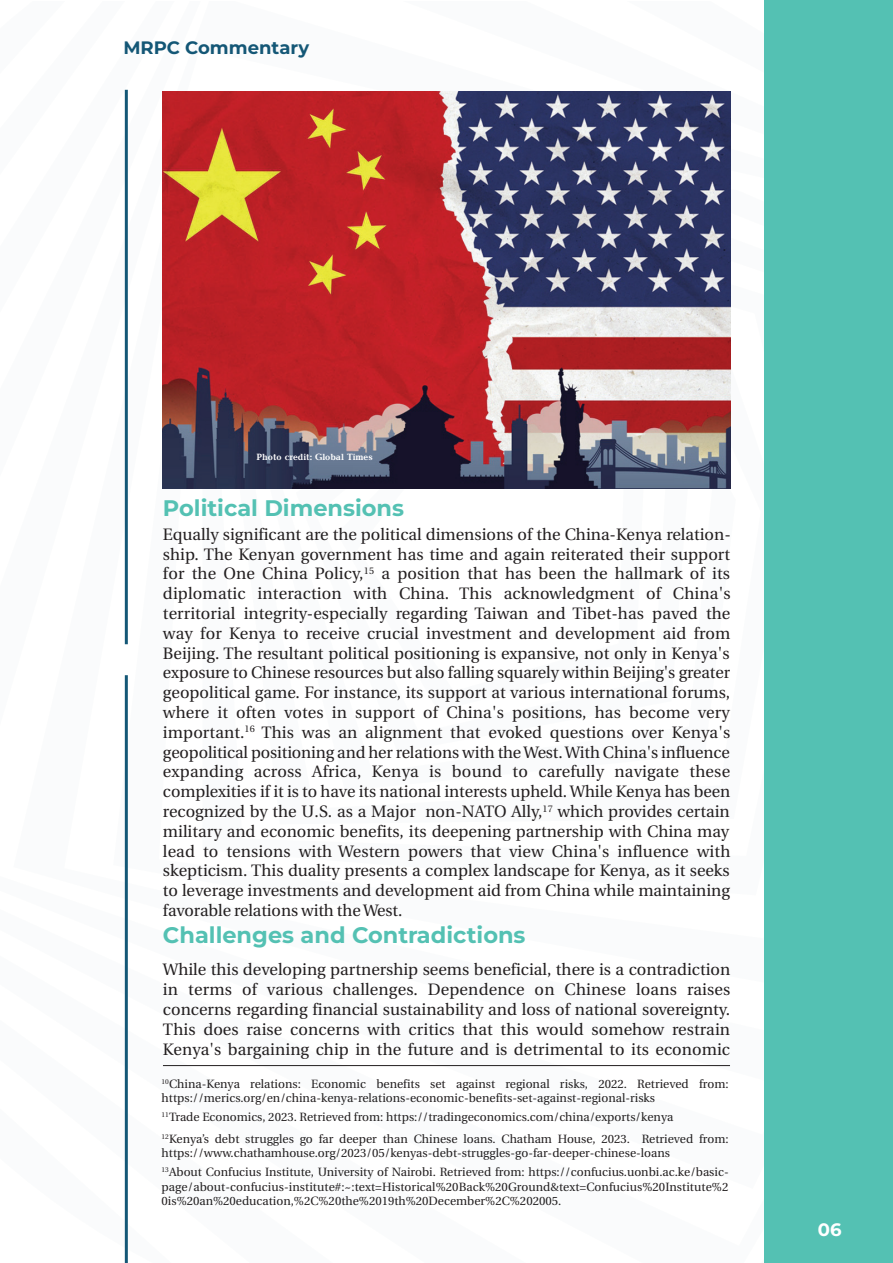
<style>
.page{position:relative;width:893px;height:1263px;background:#fff}
.page>*{position:absolute;margin:0;border:0;box-sizing:border-box;transform-origin:0 0}
.t1{font:100 22.5px "Montserrat";color:#54c1b3}
.t2{font:100 18px "Montserrat";color:#145776}
.t3{font:100 18px "Montserrat";color:#fff}
.t4{font:16.5px/19.8px "Utopia";color:#231f20;text-align:justify}
.t5{font:12px/14.4px "Utopia";color:#231f20}
.t6{font:700 8.7px "Baltica";color:#fff}
</style>
<div class="page">
<svg style="left:124px;top:89px;width:96px;height:556px"></svg>
<div style="left:764px;top:0;width:129px;height:1263px;background:#54c1b3"></div>
<hr style="left:125px;top:90px;width:3px;height:554px;background:#145776">
<hr style="left:125px;top:675px;width:3px;height:588px;background:#145776">
<hr style="left:163px;top:1065px;width:567px;height:1px;background:#231f20">
<img style="left:163px;top:92px;width:567px;height:396px">
<p class="t2" style="left:123px;top:35px;width:187px">MRPC Commentary</p>
<p class="t6" style="left:257px;top:452px;width:117px">Photo credit: Global Times</p>
<h1 class="t1" style="left:163px;top:493px;width:243px">Political Dimensions</h1>
<p class="t4" style="left:163px;top:525px;width:569px">Equally significant are the political dimensions of the China-Kenya relation&shy;ship. The Kenyan government has time and again reiterated their support for the One China Policy,<sup>15</sup> a position that has been the hallmark of its diplomatic interaction with China. This acknowledgment of China's territorial integrity-especially regarding Taiwan and Tibet-has paved the way for Kenya to receive crucial investment and development aid from Beijing. The resultant political positioning is expansive, not only in Kenya's exposure to Chinese resources but also falling squarely within Beijing's greater geopolitical game. For instance, its support at various international forums, where it often votes in support of China's positions, has become very important.<sup>16</sup> This was an alignment that evoked questions over Kenya's geopolitical positioning and her relations with the West. With China's influence expanding across Africa, Kenya is bound to carefully navigate these complexities if it is to have its national interests upheld. While Kenya has been recognized by the U.S. as a Major non-NATO Ally,<sup>17</sup> which provides certain military and economic benefits, its deepening partnership with China may lead to tensions with Western powers that view China's influence with skepticism. This duality presents a complex landscape for Kenya, as it seeks to leverage investments and development aid from China while maintaining favorable relations with the West.</p>
<h1 class="t1" style="left:163px;top:920px;width:364px">Challenges and Contradictions</h1>
<p class="t4" style="left:163px;top:960px;width:569px">While this developing partnership seems beneficial, there is a contradiction in terms of various challenges. Dependence on Chinese loans raises concerns regarding financial sustainability and loss of national sovereignty.<br>This does raise concerns with critics that this would somehow restrain Kenya's bargaining chip in the future and is detrimental to its economic</p>
<p class="t5" style="left:162px;top:1076px;width:568px"><sup>10</sup>China-Kenya relations: Economic benefits set against regional risks, 2022. Retrieved from: https://merics.org/en/china-kenya-relations-economic-benefits-set-against-regional-risks</p>
<p class="t5" style="left:162px;top:1106px;width:568px;line-height:21.6px"><sup>11</sup>Trade Economics, 2023. Retrieved from: https://tradingeconomics.com/china/exports/kenya<br><sup>12</sup>Kenya’s debt struggles go far deeper than Chinese loans. Chatham House, 2023. Retrieved from:</p>
<p class="t5" style="left:162px;top:1144px;width:569px;line-height:19.2px">https://www.chathamhouse.org/2023/05/kenyas-debt-struggles-go-far-deeper-chinese-loans<br><sup>13</sup>About Confucius Institute, University of Nairobi. Retrieved from: https://confucius.uonbi.ac.ke/basic-</p>
<p class="t5" style="left:162px;top:1180px;width:568px">page/about-confucius-institute#:~:text=Historical%20Back%20Ground&amp;text=Confucius%20Institute%2<br>0is%20an%20education,%2C%20the%2019th%20December%2C%202005.</p>
<p class="t3" style="left:818px;top:1217px;width:25px">06</p>
</div>
